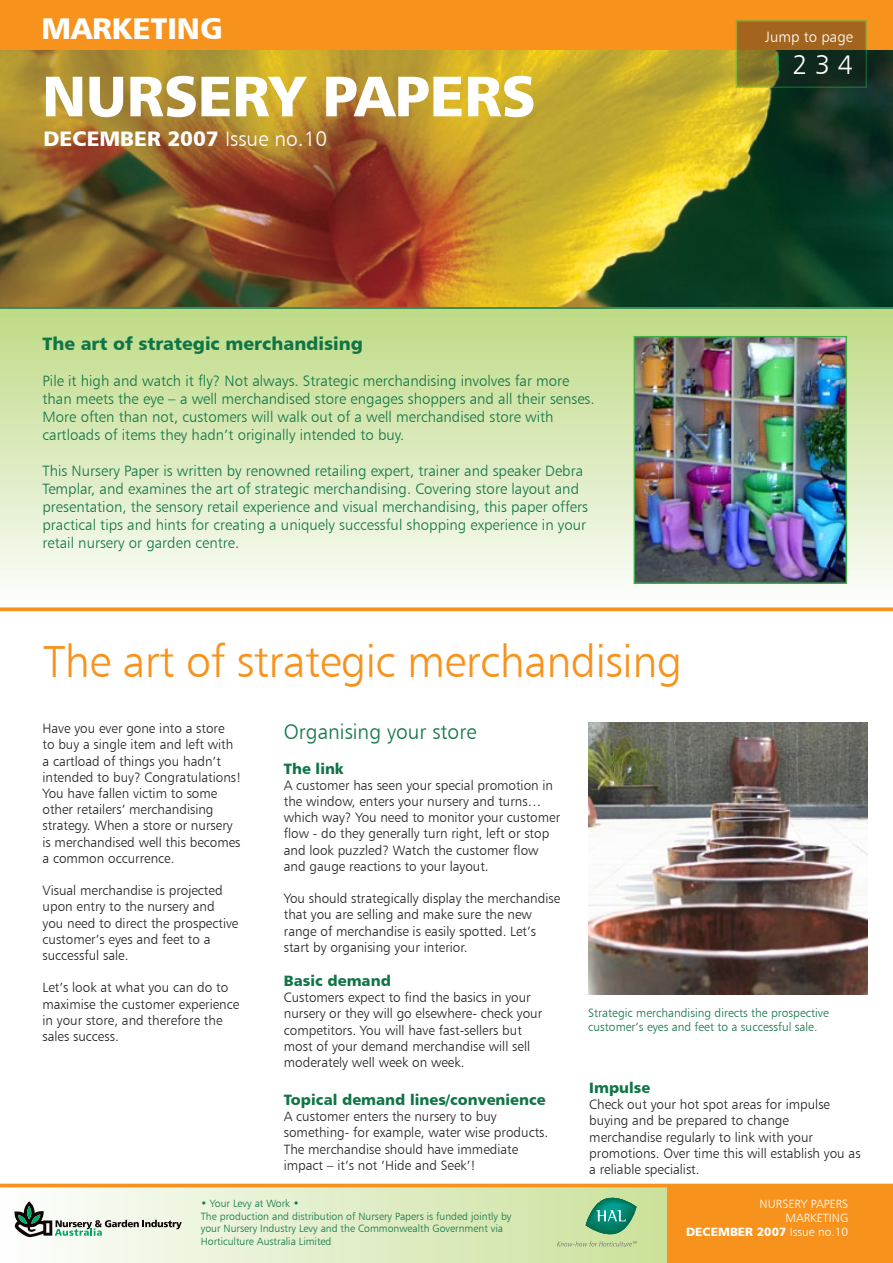
<style>
.page{position:relative;width:893px;height:1263px;background:#fff}
.page>*{position:absolute;margin:0;border:0;box-sizing:border-box;transform-origin:0 0}
.t1{font:57px "Humanist 777 BT Black B";letter-spacing:-.005em;color:#fff}
.t2{font:45px "Humanist 777 BT Light B";letter-spacing:-.01em;color:#f7931d}
.t3{font:30px "Humanist 777 BT Black B";color:#fff}
.t4{font:27px "Humanist 777 BT Light B";color:#fff}
.t5{font:21px "Humanist 777 BT Black B";color:#fff}
.t6{font:21px "Humanist 777 BT Light B";color:#107546}
.t7{font:18px "Humanist 777 BT Black B";color:#107546}
.t8{font:15px/18px "Humanist 777 BT Light B";color:#107546}
.t9{font:15px "Humanist 777 BT Black B";color:#107546}
.t10{font:15px "Humanist 777 BT Light B";color:#fff}
.t11{font:13.5px/16.2px "Humanist 777 BT Light B";color:#231f20}
.t12{font:12px/14.4px "Humanist 777 BT Light B";color:#107546}
.t13{font:12px "Humanist 777 BT Light B";color:#fff}
.t14{font:12px "Humanist 777 BT Black B";color:#fff}
.t15{font:10.5px/12.6px "Humanist 777 BT Light B";color:#107546}
.s1{font-family:"Humanist 777 BT Light B"}
.s2{color:#23b24b}
</style>
<div class="page">
<img style="left:0;top:50px;width:893px;height:257px">
<div style="left:0;top:0;width:893px;height:50px;background:#f7931d"></div>
<svg style="left:0;top:307px;width:893px;height:278px;background:#d8e8b9"></svg>
<svg style="left:0;top:607px;width:893px;height:4px;background:#f79e35"></svg>
<svg style="left:0;top:1187px;width:557px;height:76px;background:#e5efcd"></svg>
<svg style="left:557px;top:1187px;width:336px;height:76px;background:#dfa947"></svg>
<hr style="left:0;top:1184px;width:893px;height:3px;background:#f7931d">
<img style="left:637px;top:339px;width:207px;height:242px">
<div style="left:634px;top:336px;width:213px;height:248px;border:2px solid #40ae49"></div>
<img style="left:588px;top:723px;width:279px;height:272px">
<svg style="left:739px;top:23px;width:125px;height:62px;background:#64511f"></svg>
<svg style="left:14px;top:1201px;width:168px;height:36px"></svg>
<p class="t3" style="left:41px;top:9px;width:183px">MARKETING</p>
<p class="t1" style="left:42px;top:60px;width:495px">NURSERY PAPERS</p>
<p class="t5" style="left:44px;top:125px;width:285px">DECEMBER 2007 <span class="s1">Issue no.10</span></p>
<p class="t7" style="left:43px;top:332px;width:322px">The art of strategic merchandising</p>
<p class="t8" style="left:43px;top:372px;width:554px">Pile it high and watch it fly? Not always. Strategic merchandising involves far more than meets the eye – a well merchandised store engages shoppers and all their senses.<br>More often than not, customers will walk out of a well merchandised store with cartloads of items they hadn’t originally intended to buy.</p>
<p class="t8" style="left:43px;top:462px;width:547px">This Nursery Paper is written by renowned retailing expert, trainer and speaker Debra Templar, and examines the art of strategic merchandising. Covering store layout and presentation, the sensory retail experience and visual merchandising, this paper offers practical tips and hints for creating a uniquely successful shopping experience in your retail nursery or garden centre.</p>
<p class="t2" style="left:44px;top:634px;width:640px">The art of strategic merchandising</p>
<p class="t10" style="left:765px;top:28px;width:89px">Jump to page</p>
<p class="t4" style="left:770px;top:48px;width:85px"><span class="s2">1</span>234</p>
<p class="t11" style="left:43px;top:720px;width:200px">Have you ever gone into a store<br>to buy a single item and left with a cartload of things you hadn’t intended to buy? Congratulations!<br>You have fallen victim to some other retailers’ merchandising strategy. When a store or nursery is merchandised well this becomes a common occurrence.</p>
<p class="t11" style="left:43px;top:882px;width:197px">Visual merchandise is projected upon entry to the nursery and you need to direct the prospective customer’s eyes and feet to a successful sale.</p>
<p class="t11" style="left:43px;top:979px;width:198px">Let’s look at what you can do to maximise the customer experience in your store, and therefore the sales success.</p>
<p class="t6" style="left:284px;top:719px;width:194px">Organising your store</p>
<p class="t9" style="left:284px;top:759px;width:62px">The link</p>
<p class="t11" style="left:284px;top:777px;width:278px">A customer has seen your special promotion in the window, enters your nursery and turns… which way? You need to monitor your customer flow - do they generally turn right, left or stop and look puzzled? Watch the customer flow and gauge reactions to your layout.</p>
<p class="t11" style="left:284px;top:890px;width:278px">You should strategically display the merchandise that you are selling and make sure the new range of merchandise is easily spotted. Let’s start by organising your interior.</p>
<p class="t9" style="left:284px;top:971px;width:109px">Basic demand</p>
<p class="t11" style="left:284px;top:989px;width:260px">Customers expect to find the basics in your nursery or they will go elsewhere- check your competitors. You will have fast-sellers but most of your demand merchandise will sell moderately well week on week.</p>
<p class="t9" style="left:284px;top:1090px;width:264px">Topical demand lines/convenience</p>
<p class="t11" style="left:284px;top:1108px;width:266px">A customer enters the nursery to buy something- for example, water wise products.<br>The merchandise should have immediate impact – it’s not ‘Hide and Seek’!</p>
<p class="t15" style="left:201px;top:1197px;width:100px">• Your Levy at Work •</p>
<p class="t15" style="left:201px;top:1209px;width:312px">The production and distribution of Nursery Papers is funded jointly by your Nursery Industry Levy and the Commonwealth Government via<br>Horticulture Australia Limited</p>
<p class="t12" style="left:588px;top:1005px;width:242px">Strategic merchandising directs the prospective customer’s eyes and feet to a successful sale.</p>
<p class="t9" style="left:589px;top:1078px;width:63px">Impulse</p>
<p class="t11" style="left:589px;top:1096px;width:273px">Check out your hot spot areas for impulse buying and be prepared to change merchandise regularly to link with your promotions. Over time this will establish you as a reliable specialist.</p>
<p class="t13" style="left:760px;top:1196px;width:90px">NURSERY PAPERS</p>
<p class="t13" style="left:785px;top:1210px;width:64px">MARKETING</p>
<p class="t14" style="left:686px;top:1224px;width:164px">DECEMBER 2007 <span class="s1">Issue no.10</span></p>
</div>
